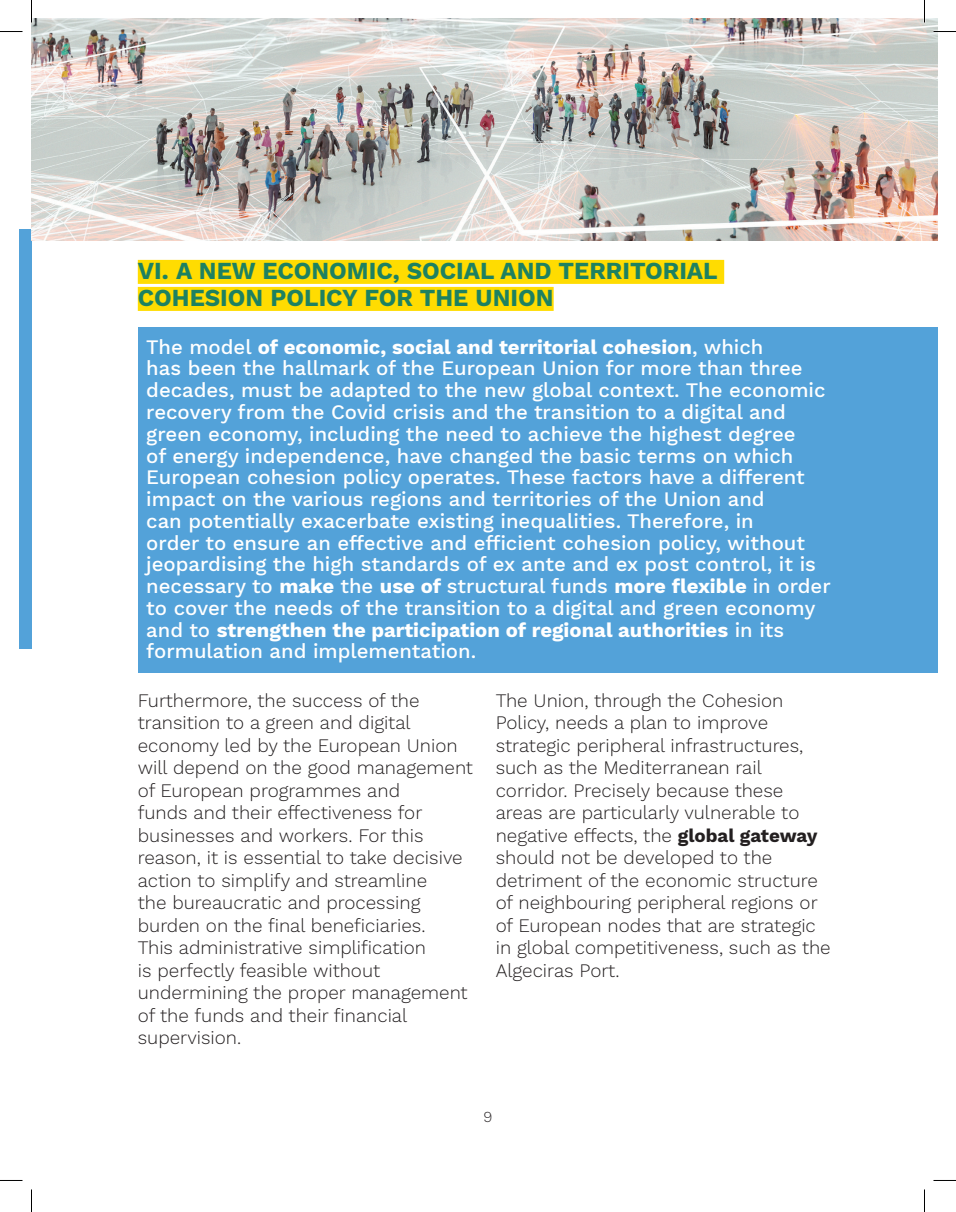
<style>
.page{position:relative;width:956px;height:1212px;background:#fff}
.page>*{position:absolute;margin:0;border:0;box-sizing:border-box;transform-origin:0 0}
.t1{font:700 24px/27px "Work Sans";color:#1d8161}
.t2{font:500 20.25px/21.8px "Work Sans";color:#fff}
.t3{font:300 18.75px/22.5px "Work Sans";color:#231f20}
.t4{font:300 15px "Work Sans";color:#231f20}
.s1{font-weight:700}
</style>
<div class="page">
<div style="left:19px;top:229px;width:13px;height:419px;background:#53a2d9"></div>
<div style="left:138px;top:327px;width:799px;height:345px;background:#53a2d9"></div>
<div style="left:138px;top:260px;width:586px;height:24px;background:#ffdc01"></div>
<div style="left:138px;top:287px;width:416px;height:24px;background:#ffdc01"></div>
<img style="left:32px;top:19px;width:905px;height:221px">
<hr style="left:923px;top:0;width:2px;height:22px;background:#fff">
<svg style="left:0;top:31px;width:22px;height:1px"></svg>
<svg style="left:933px;top:31px;width:23px;height:1px"></svg>
<svg style="left:31px;top:0;width:1px;height:22px"></svg>
<svg style="left:31px;top:1189px;width:1px;height:22px"></svg>
<svg style="left:924px;top:0;width:1px;height:22px"></svg>
<svg style="left:924px;top:1189px;width:1px;height:22px"></svg>
<p class="t1" style="left:138px;top:259px;width:581px">VI. A NEW ECONOMIC, SOCIAL AND TERRITORIAL<br>COHESION POLICY FOR THE UNION</p>
<p class="t2" style="left:146px;top:337px;width:686px">The model <span class="s1">of economic, social and territorial cohesion</span>, which<br>has been the hallmark of the European Union for more than three decades, must be adapted to the new global context. The economic recovery from the Covid crisis and the transition to a digital and green economy, including the need to achieve the highest degree<br>of energy independence, have changed the basic terms on which European cohesion policy operates. These factors have a different impact on the various regions and territories of the Union and<br>can potentially exacerbate existing inequalities. Therefore, in<br>order to ensure an effective and efficient cohesion policy, without jeopardising the high standards of ex ante and ex post control, it is necessary to <span class="s1">make</span> the <span class="s1">use of</span> structural funds <span class="s1">more flexible</span> in order to cover the needs of the transition to a digital and green economy and to <span class="s1">strengthen the participation of regional authorities</span> in its formulation and implementation.</p>
<p class="t3" style="left:138px;top:689px;width:337px">Furthermore, the success of the transition to a green and digital economy led by the European Union will depend on the good management of European programmes and<br>funds and their effectiveness for businesses and workers. For this reason, it is essential to take decisive action to simplify and streamline<br>the bureaucratic and processing burden on the final beneficiaries.<br>This administrative simplification<br>is perfectly feasible without undermining the proper management of the funds and their financial supervision.</p>
<p class="t3" style="left:496px;top:689px;width:337px">The Union, through the Cohesion Policy, needs a plan to improve strategic peripheral infrastructures, such as the Mediterranean rail corridor. Precisely because these areas are particularly vulnerable to negative effects, the <span class="s1">global gateway </span>should not be developed to the detriment of the economic structure of neighbouring peripheral regions or of European nodes that are strategic in global competitiveness, such as the Algeciras Port.</p>
<p class="t4" style="left:483px;top:1107px;width:10px">9</p>
</div>
